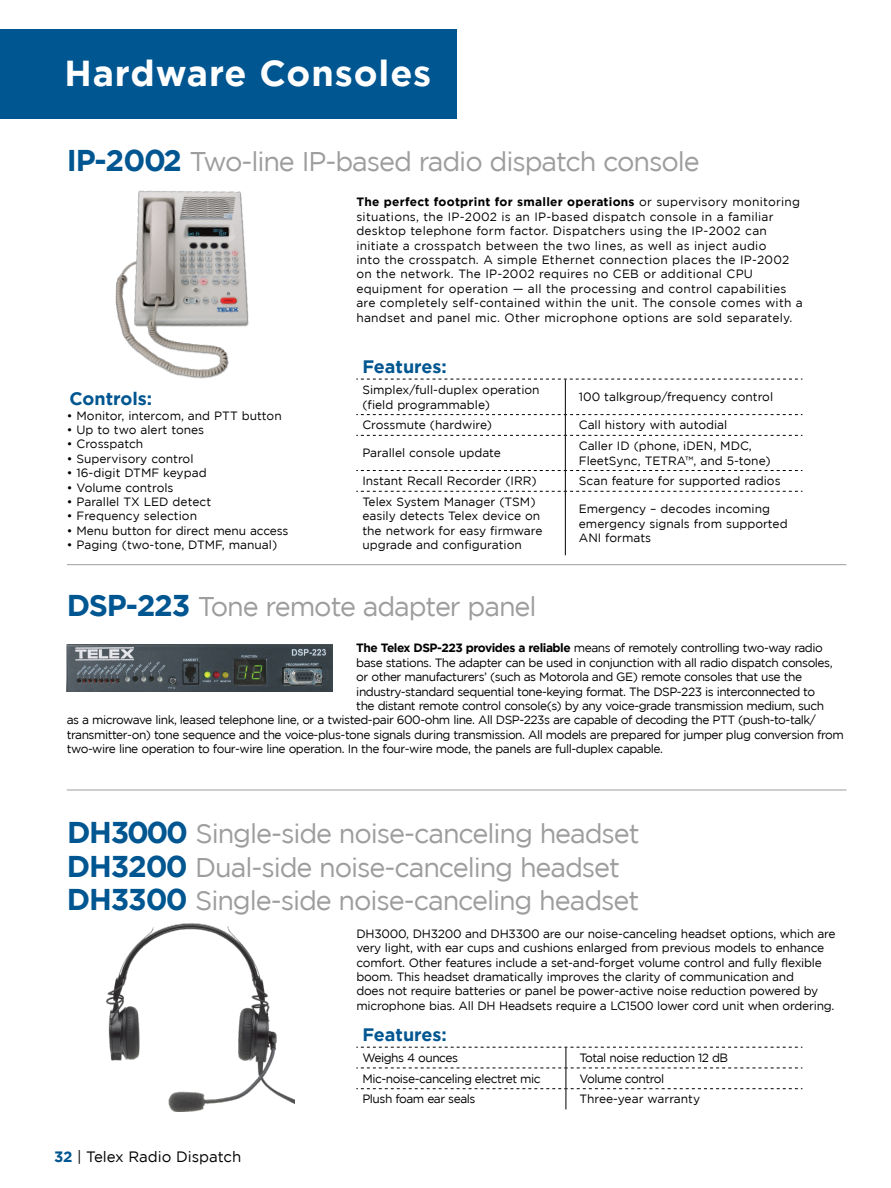
<style>
.page{position:relative;width:891px;height:1188px;background:#fff}
.page>*{position:absolute;margin:0;border:0;box-sizing:border-box;transform-origin:0 0}
.t1{font:700 36px "Gotham";letter-spacing:.025em;color:#fff}
.t2{font:27px/33.5px "Gotham";letter-spacing:-.04em;color:#9c9d9c}
.t3{font:700 18px "Gotham";color:#005691}
.t4{font:15px "Gotham";color:#000}
.t5{font:12px "Gotham";letter-spacing:-.04em;color:#000}
.t6{font:12px/14.4px "Gotham";color:#000}
.t7{font:12px/14.4px "Gotham";letter-spacing:.02em;color:#000}
.t8{font:12px/14.4px "Gotham";letter-spacing:-.02em;color:#000}
.s1{font-weight:700;font-size:30px;color:#005691}
.s2{font-weight:700}
.s3{font-weight:700;color:#005691}
</style>
<div class="page">
<hr style="left:67px;top:564px;width:779px;height:1px;background:#9c9d9c">
<div style="left:0;top:30px;width:457px;height:89px;background:#005691"></div>
<img style="left:115px;top:190px;width:134px;height:189px">
<svg style="left:356px;top:379px;width:446px;height:1px"></svg>
<hr style="left:565px;top:379px;width:1px;height:36px;background:#000">
<svg style="left:356px;top:414px;width:446px;height:22px"></svg>
<hr style="left:565px;top:435px;width:1px;height:36px;background:#000">
<svg style="left:356px;top:470px;width:446px;height:22px"></svg>
<hr style="left:565px;top:491px;width:1px;height:64px;background:#000">
<img style="left:67px;top:644px;width:265px;height:48px">
<svg style="left:356px;top:1047px;width:446px;height:62px"></svg>
<hr style="left:67px;top:790px;width:779px;height:1px;background:#9c9d9c">
<img style="left:106px;top:923px;width:189px;height:188px">
<h1 class="t1" style="left:64px;top:52px;width:368px">Hardware Consoles</h1>
<h2 class="t2" style="left:67px;top:144px;width:634px"><span class="s1">IP-2002</span> Two-line IP-based radio dispatch console</h2>
<p class="t7" style="left:356px;top:195px;width:448px"><span class="s2">The perfect footprint for smaller operations</span> or supervisory monitoring situations, the IP-2002 is an IP-based dispatch console in a familiar desktop telephone form factor. Dispatchers using the IP-2002 can initiate a crosspatch between the two lines, as well as inject audio<br>into the crosspatch. A simple Ethernet connection places the IP-2002 on the network. The IP-2002 requires no CEB or additional CPU equipment for operation — all the processing and control capabilities are completely self-contained within the unit. The console comes with a handset and panel mic. Other microphone options are sold separately.</p>
<h3 class="t3" style="left:362px;top:356px;width:86px">Features:</h3>
<p class="t6" style="left:362px;top:383px;width:179px">Simplex/full-duplex operation (field programmable)</p>
<p class="t6" style="left:579px;top:390px;width:196px">100 talkgroup/frequency control</p>
<p class="t6" style="left:362px;top:418px;width:131px">Crossmute (hardwire)</p>
<p class="t6" style="left:579px;top:418px;width:150px">Call history with autodial</p>
<p class="t6" style="left:362px;top:446px;width:140px">Parallel console update</p>
<p class="t6" style="left:579px;top:438px;width:193px">Caller ID (phone, iDEN, MDC,<br>FleetSync, TETRA™, and 5-tone)</p>
<p class="t6" style="left:362px;top:474px;width:176px">Instant Recall Recorder (IRR)</p>
<p class="t6" style="left:579px;top:474px;width:203px">Scan feature for supported radios</p>
<p class="t6" style="left:362px;top:494px;width:182px">Telex System Manager (TSM) easily detects Telex device on the network for easy firmware upgrade and configuration</p>
<p class="t6" style="left:579px;top:502px;width:210px">Emergency – decodes incoming emergency signals from supported<br>ANI formats</p>
<h3 class="t3" style="left:70px;top:388px;width:84px">Controls:</h3>
<p class="t6" style="left:67px;top:408px;width:216px">• Monitor, intercom, and PTT button</p>
<p class="t6" style="left:67px;top:422px;width:139px">• Up to two alert tones</p>
<p class="t6" style="left:67px;top:437px;width:78px">• Crosspatch</p>
<p class="t6" style="left:67px;top:451px;width:128px">• Supervisory control</p>
<p class="t6" style="left:67px;top:466px;width:141px">• 16-digit DTMF keypad</p>
<p class="t6" style="left:67px;top:480px;width:108px">• Volume controls</p>
<p class="t6" style="left:67px;top:494px;width:146px">• Parallel TX LED detect</p>
<p class="t6" style="left:67px;top:509px;width:132px">• Frequency selection</p>
<p class="t8" style="left:67px;top:523px;width:223px">• Menu button for direct menu access</p>
<p class="t6" style="left:67px;top:538px;width:212px">• Paging (two-tone, DTMF, manual)</p>
<h2 class="t2" style="left:67px;top:589px;width:471px"><span class="s1">DSP-223</span> Tone remote adapter panel</h2>
<p class="t5" style="left:356px;top:641px;width:468px"><span class="s2">The Telex DSP-223 provides a reliable</span> means of remotely controlling two-way radio</p>
<p class="t5" style="left:356px;top:656px;width:478px">base stations. The adapter can be used in conjunction with all radio dispatch consoles,</p>
<p class="t5" style="left:356px;top:670px;width:447px">or other manufacturers’ (such as Motorola and GE) remote consoles that use the</p>
<p class="t5" style="left:356px;top:685px;width:460px">industry-standard sequential tone-keying format. The DSP-223 is interconnected to</p>
<p class="t5" style="left:356px;top:699px;width:469px">the distant remote control console(s) by any voice-grade transmission medium, such</p>
<p class="t5" style="left:67px;top:713px;width:751px">as a microwave link, leased telephone line, or a twisted-pair 600-ohm line. All DSP-223s are capable of decoding the PTT (push-to-talk/</p>
<p class="t5" style="left:67px;top:728px;width:779px">transmitter-on) tone sequence and the voice-plus-tone signals during transmission. All models are prepared for jumper plug conversion from</p>
<p class="t5" style="left:67px;top:742px;width:598px">two-wire line operation to four-wire line operation. In the four-wire mode, the panels are full-duplex capable.</p>
<h2 class="t2" style="left:67px;top:817px;width:574px"><span class="s1">DH3000</span> Single-side noise-canceling headset<br><span class="s1">DH3200</span> Dual-side noise-canceling headset<br><span class="s1">DH3300</span> Single-side noise-canceling headset</h2>
<p class="t8" style="left:356px;top:926px;width:481px">DH3000, DH3200 and DH3300 are our noise-canceling headset options, which are very light, with ear cups and cushions enlarged from previous models to enhance comfort. Other features include a set-and-forget volume control and fully flexible boom. This headset dramatically improves the clarity of communication and<br>does not require batteries or panel be power-active noise reduction powered by microphone bias. All DH Headsets require a LC1500 lower cord unit when ordering.</p>
<p class="t4" style="left:54px;top:1149px;width:189px"><span class="s3">32</span> | Telex Radio Dispatch</p>
<h3 class="t3" style="left:362px;top:1024px;width:86px">Features:</h3>
<p class="t5" style="left:362px;top:1051px;width:97px">Weighs 4 ounces</p>
<p class="t5" style="left:579px;top:1051px;width:150px">Total noise reduction 12 dB</p>
<p class="t5" style="left:362px;top:1072px;width:180px">Mic-noise-canceling electret mic</p>
<p class="t5" style="left:579px;top:1072px;width:86px">Volume control</p>
<p class="t5" style="left:362px;top:1093px;width:115px">Plush foam ear seals</p>
<p class="t6" style="left:579px;top:1092px;width:122px">Three-year warranty</p>
</div>
